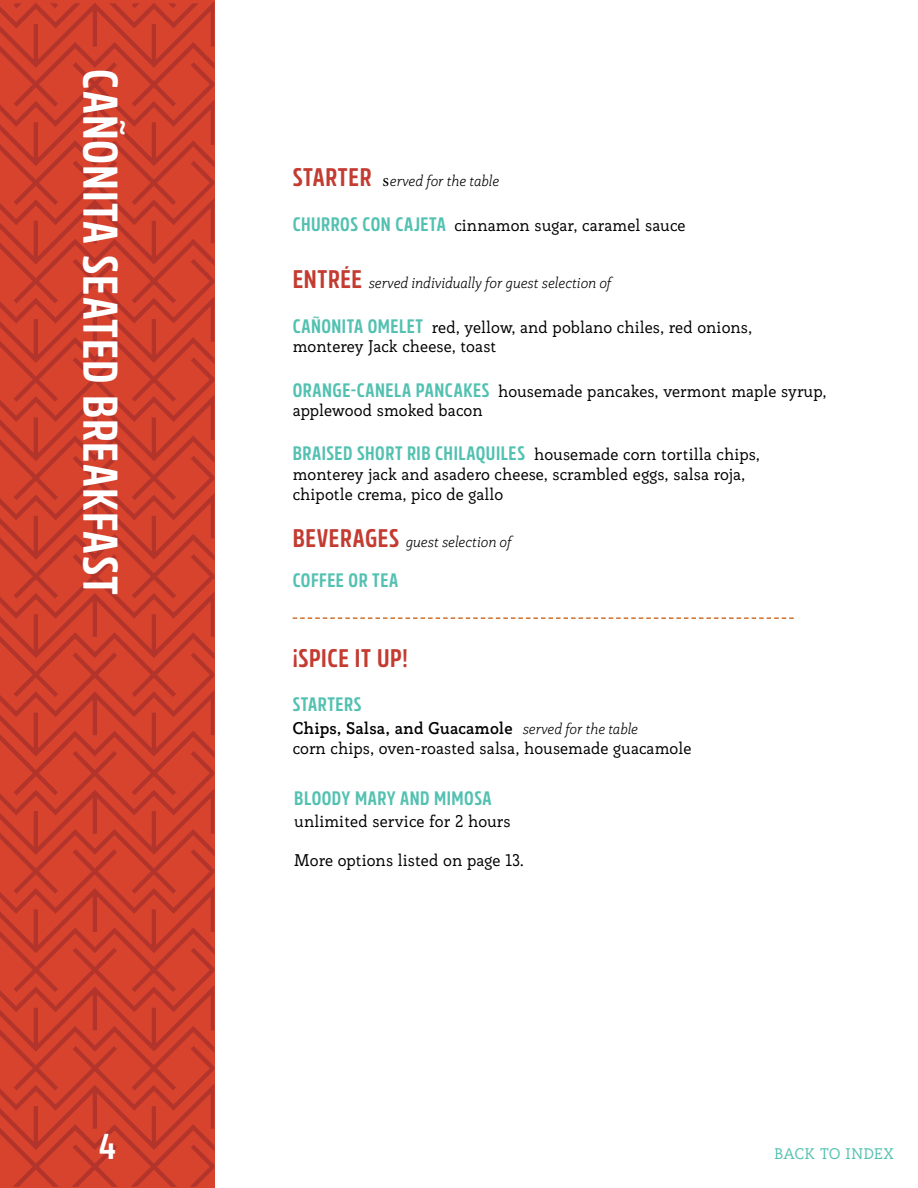
<style>
.page{position:relative;width:918px;height:1188px;background:#fff}
.page>*{position:absolute;margin:0;border:0;box-sizing:border-box;transform-origin:0 0}
.t1{font:700 48.75px "Rockeby Cd";letter-spacing:.02em;color:#fff}
.t2{font:700 36px "Rockeby Cd";color:#fff}
.t3{font:700 25.5px "Rockeby Cd";letter-spacing:.025em;color:#c33b31}
.t4{font:700 19.5px "Rockeby Cd";letter-spacing:.025em;color:#53c1b1}
.t5{font:16.5px/19.8px "Rogliano";color:#000}
.t6{font:italic 300 15px "Rogliano";color:#000}
.t7{font:15px "Rogliano";letter-spacing:.03em;color:#53c1b1}
.s1{font-family:"Rockeby Cd";font-weight:700;font-style:normal;font-size:25.5px;color:#c33b31}
.s2{font-family:"Minion Pro";font-weight:400;font-style:normal;font-size:18px}
.s3{font-family:"Rockeby Cd";font-weight:700;font-size:19.5px;color:#53c1b1}
.s4{font-weight:700}
.s5{font-weight:300;font-style:italic;font-size:15px}
</style>
<div class="page">
<svg style="left:0;top:1px;width:214px;height:1186px;background:#ce3f2d"></svg>
<svg style="left:293px;top:617px;width:501px;height:2px"></svg>
<h1 class="t1" style="left:129px;top:69px;width:527px;rotate:90deg">CAÑONITA SEATED BREAKFAST</h1>
<h2 class="t2" style="left:99px;top:1125px;width:18px">4</h2>
<p class="t6" style="left:293px;top:171px;width:207px"><span class="s1">STARTER</span> <span class="s2">s</span>erved for the table</p>
<p class="t5" style="left:293px;top:215px;width:394px"><span class="s3">CHURROS CON CAJETA</span> cinnamon sugar, caramel sauce</p>
<p class="t6" style="left:293px;top:273px;width:320px"><span class="s1">ENTRÉE</span> served individually for guest selection of</p>
<p class="t5" style="left:293px;top:317px;width:461px"><span class="s3">CAÑONITA OMELET</span> red, yellow, and poblano chiles, red onions, monterey Jack cheese, toast</p>
<p class="t5" style="left:293px;top:381px;width:535px"><span class="s3">ORANGE-CANELA PANCAKES</span> housemade pancakes, vermont maple syrup, applewood smoked bacon</p>
<p class="t5" style="left:293px;top:444px;width:469px"><span class="s3">BRAISED SHORT RIB CHILAQUILES</span> housemade corn tortilla chips, monterey jack and asadero cheese, scrambled eggs, salsa roja, chipotle crema, pico de gallo</p>
<p class="t6" style="left:293px;top:532px;width:220px"><span class="s1">BEVERAGES</span> guest selection of</p>
<p class="t4" style="left:293px;top:569px;width:107px">COFFEE OR TEA</p>
<h3 class="t3" style="left:293px;top:644px;width:117px">¡SPICE IT UP!</h3>
<p class="t4" style="left:293px;top:693px;width:70px">STARTERS</p>
<p class="t5" style="left:293px;top:718px;width:400px"><span class="s4">Chips, Salsa, and Guacamole</span> <span class="s5">served for the table<br></span>corn chips, oven-roasted salsa, housemade guacamole</p>
<p class="t4" style="left:294px;top:787px;width:199px">BLOODY MARY AND MIMOSA</p>
<p class="t5" style="left:294px;top:811px;width:218px">unlimited service for 2 hours</p>
<p class="t5" style="left:294px;top:850px;width:231px">More options listed on page 13.</p>
<p class="t7" style="left:774px;top:1144px;width:121px">BACK TO INDEX</p>
</div>
